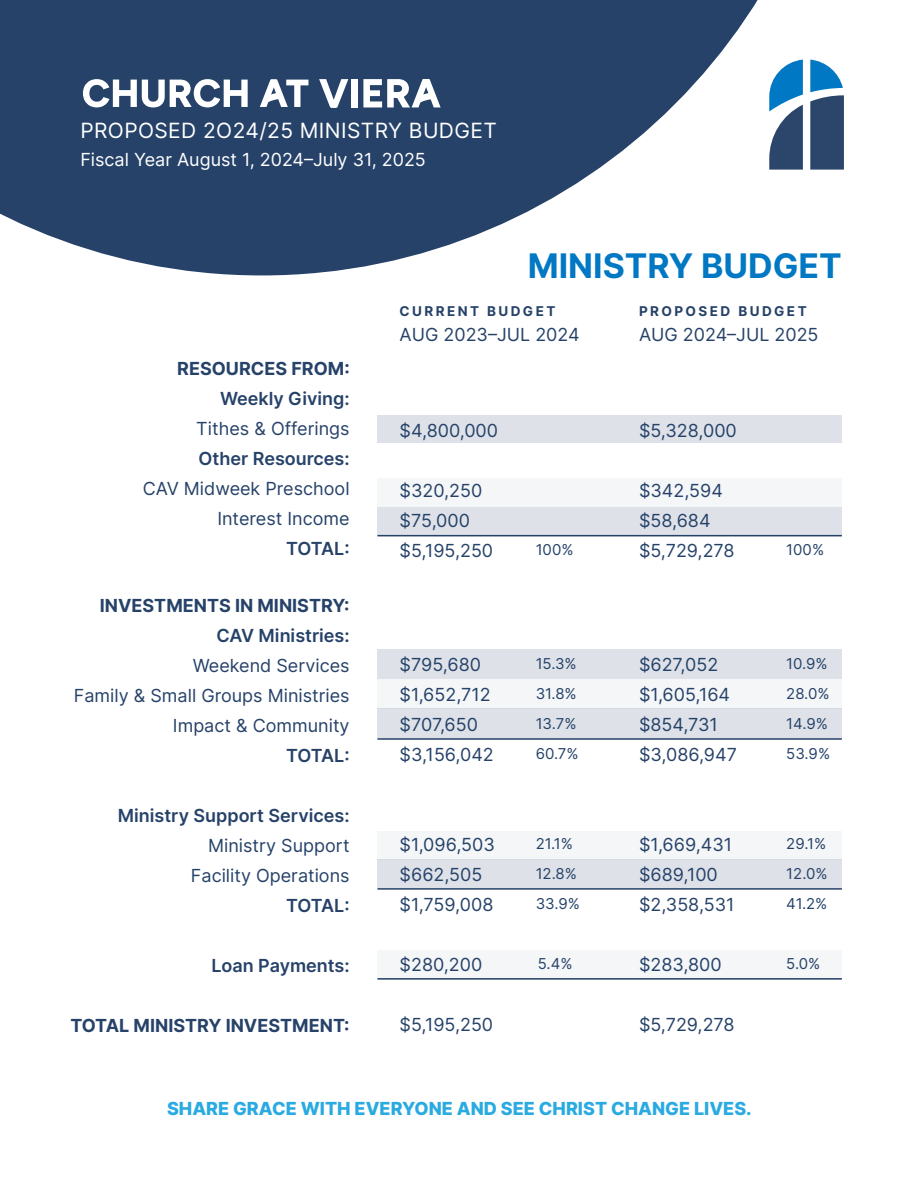
<style>
.page{position:relative;width:918px;height:1188px;background:#fff}
.page>*{position:absolute;margin:0;border:0;box-sizing:border-box;transform-origin:0 0}
.t1{font:700 33.9px "Inter";color:#0078c3}
.t2{font:21px "Inter";letter-spacing:.02em;color:#fff}
.t3{font:18px/30px "Inter";color:#264269}
.t4{font:600 18px "Inter";color:#264269}
.t5{font:700 18px "Inter";color:#264269}
.t6{font:800 18px "Inter";color:#29aae1}
.t7{font:18px "Inter";color:#fff}
.t8{font:15px/30px "Inter";color:#264269}
.t9{font:700 13.5px "Inter";letter-spacing:.18em;color:#264269}
</style>
<div class="page">
<svg style="left:0;top:0;width:758px;height:275px;fill:#264269"></svg>
<div style="left:377px;top:415px;width:465px;height:28px;background:#dee2e8"></div>
<div style="left:377px;top:507px;width:465px;height:29px;background:#dee2e8"></div>
<div style="left:377px;top:650px;width:465px;height:29px;background:#dee2e8"></div>
<div style="left:377px;top:709px;width:465px;height:29px;background:#dee2e8"></div>
<div style="left:377px;top:679px;width:465px;height:30px;background:#f4f6f7"></div>
<div style="left:377px;top:859px;width:465px;height:29px;background:#dee2e8"></div>
<div style="left:377px;top:950px;width:465px;height:29px;background:#f4f6f7"></div>
<div style="left:377px;top:831px;width:465px;height:29px;background:#f4f6f7"></div>
<div style="left:377px;top:479px;width:465px;height:28px;background:#f4f6f7"></div>
<hr style="left:377px;top:535px;width:465px;height:1px;background:#264269">
<hr style="left:377px;top:738px;width:465px;height:2px;background:#264269">
<hr style="left:377px;top:888px;width:465px;height:2px;background:#264269">
<hr style="left:377px;top:978px;width:465px;height:2px;background:#264269">
<svg style="left:83px;top:79px;width:165px;height:28px"></svg>
<svg style="left:260px;top:80px;width:48px;height:27px"></svg>
<svg style="left:319px;top:79px;width:29px;height:28px"></svg>
<div style="left:351px;top:79px;width:7px;height:28px;background:#fff"></div>
<svg style="left:363px;top:79px;width:78px;height:28px"></svg>
<svg style="left:769px;top:59px;width:75px;height:111px"></svg>
<p class="t2" style="left:80px;top:115px;width:418px">PROPOSED 2O24/25 MINISTRY BUDGET</p>
<p class="t7" style="left:80px;top:146px;width:347px">Fiscal Year August 1, 2024–July 31, 2025</p>
<h1 class="t1" style="left:528px;top:240px;width:316px">MINISTRY BUDGET</h1>
<p class="t5" style="left:177px;top:355px;width:174px">RESOURCES FROM:</p>
<p class="t4" style="left:220px;top:385px;width:131px">Weekly Giving:</p>
<p class="t3" style="left:196px;top:413px;width:155px">Tithes &amp; Offerings</p>
<p class="t4" style="left:198px;top:445px;width:153px">Other Resources:</p>
<p class="t3" style="left:143px;top:473px;width:208px;text-align:right">CAV Midweek Preschool<br>Interest Income</p>
<p class="t4" style="left:286px;top:535px;width:65px">TOTAL:</p>
<p class="t5" style="left:100px;top:592px;width:251px">INVESTMENTS IN MINISTRY:</p>
<p class="t4" style="left:216px;top:622px;width:135px">CAV Ministries:</p>
<p class="t3" style="left:74px;top:650px;width:277px;text-align:right">Weekend Services<br>Family &amp; Small Groups Ministries<br>Impact &amp; Community</p>
<p class="t4" style="left:286px;top:742px;width:65px">TOTAL:</p>
<p class="t4" style="left:118px;top:802px;width:233px">Ministry Support Services:</p>
<p class="t3" style="left:191px;top:830px;width:160px;text-align:right">Ministry Support<br>Facility Operations</p>
<p class="t4" style="left:286px;top:892px;width:65px">TOTAL:</p>
<p class="t4" style="left:211px;top:952px;width:140px">Loan Payments:</p>
<p class="t5" style="left:70px;top:1012px;width:281px">TOTAL MINISTRY INVESTMENT:</p>
<p class="t9" style="left:400px;top:301px;width:157px">CURRENT BUDGET</p>
<p class="t3" style="left:400px;top:319px;width:182px">AUG 2023–JUL 2024</p>
<p class="t3" style="left:400px;top:415px;width:100px">$4,800,000</p>
<p class="t3" style="left:400px;top:475px;width:95px">$320,250 $75,000 $5,195,250</p>
<p class="t3" style="left:400px;top:649px;width:96px">$795,680 $1,652,712 $707,650 $3,156,042</p>
<p class="t3" style="left:400px;top:829px;width:97px">$1,096,503 $662,505 $1,759,008</p>
<p class="t8" style="left:536px;top:534px;width:39px">100%</p>
<p class="t8" style="left:536px;top:648px;width:45px">15.3%<br>31.8%<br>13.7%<br>60.7%</p>
<p class="t8" style="left:536px;top:828px;width:46px">21.1%<br>12.8%<br>33.9%</p>
<p class="t9" style="left:639px;top:301px;width:169px">PROPOSED BUDGET</p>
<p class="t3" style="left:639px;top:319px;width:181px">AUG 2024–JUL 2025</p>
<p class="t3" style="left:639px;top:415px;width:99px">$5,328,000</p>
<p class="t3" style="left:639px;top:475px;width:97px">$342,594 $58,684 $5,729,278</p>
<p class="t3" style="left:639px;top:649px;width:100px">$627,052 $1,605,164 $854,731 $3,086,947</p>
<p class="t3" style="left:639px;top:829px;width:97px">$1,669,431 $689,100 $2,358,531</p>
<p class="t8" style="left:786px;top:534px;width:39px">100%</p>
<p class="t8" style="left:786px;top:648px;width:45px">10.9%<br>28.0%<br>14.9%<br>53.9%</p>
<p class="t8" style="left:786px;top:828px;width:43px;text-align:justify">29.1% 12.0% 41.2%</p>
<p class="t3" style="left:400px;top:949px;width:84px">$280,200</p>
<p class="t3" style="left:400px;top:1009px;width:95px">$5,195,250</p>
<p class="t3" style="left:639px;top:949px;width:84px">$283,800</p>
<p class="t8" style="left:538px;top:948px;width:36px">5.4%</p>
<p class="t8" style="left:786px;top:948px;width:36px">5.0%</p>
<p class="t3" style="left:639px;top:1009px;width:97px">$5,729,278</p>
<p class="t6" style="left:167px;top:1095px;width:586px">SHARE GRACE WITH EVERYONE AND SEE CHRIST CHANGE LIVES.</p>
</div>
